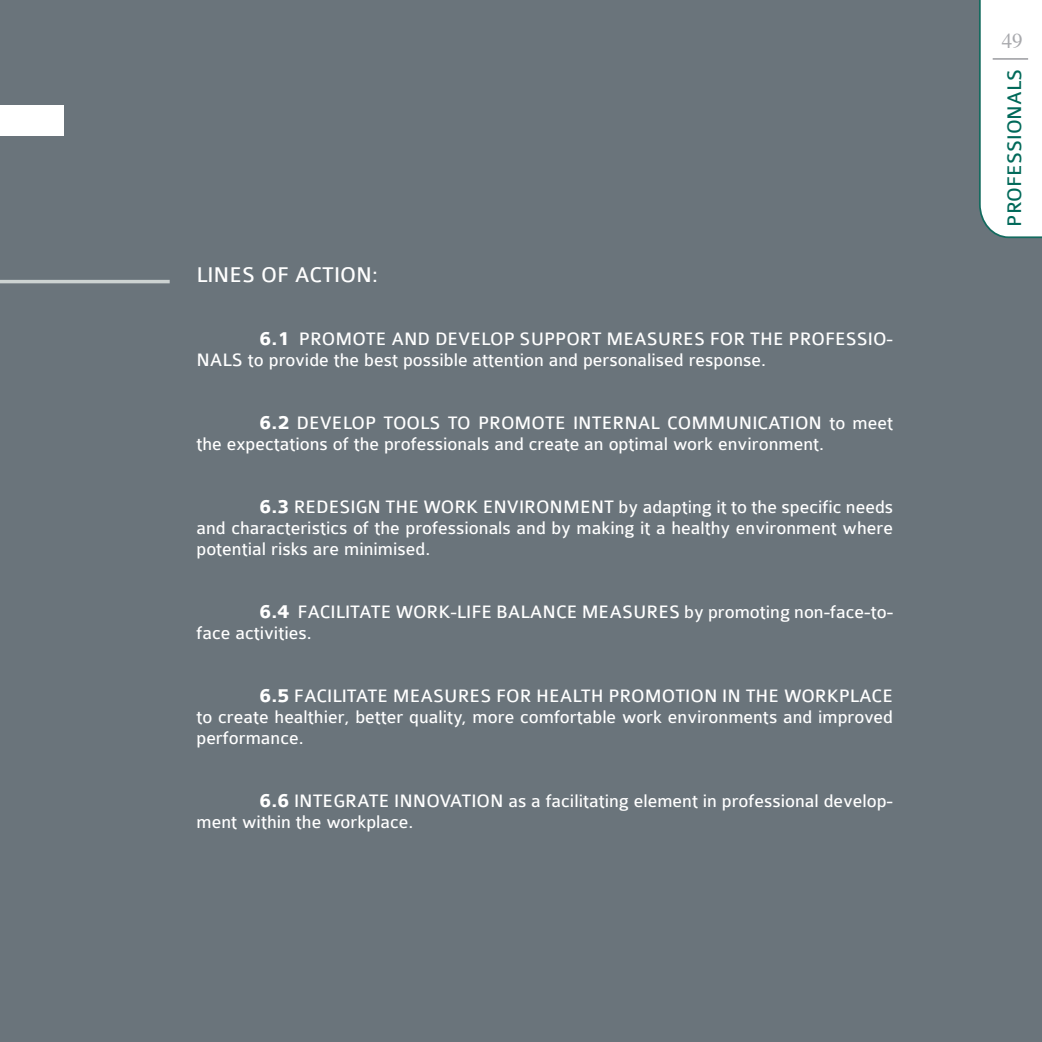
<style>
.page{position:relative;width:1042px;height:1042px;background:#6a747b}
.page>*{position:absolute;margin:0;border:0;box-sizing:border-box;transform-origin:0 0}
.contenidos_en_blanco{font:22.75px "Colaborate";color:#fff}
.t1{font:21px "Colaborate";color:#006959}
.t2{font:21px "Times";color:#a8a9ad}
.contenidos_negro{font:19.25px/21px "Colaborate";color:#fff}
.contenidos_en_blanco-2{font:19.25px/21px "Colaborate";color:#fff}
.s1{font-weight:700;font-size:21px}
</style>
<div class="page">
<svg style="left:979px;top:0;width:63px;height:239px;background:#f0f4f4"></svg>
<hr style="left:992px;top:58px;width:36px;height:2px;background:#a8a9ad">
<div style="left:0;top:105px;width:63px;height:31px;background:#fff"></div>
<hr style="left:0;top:280px;width:170px;height:3px;background:#ccd2d1">
<p class="contenidos_en_blanco" style="left:196px;top:263px;width:183px">LINES OF ACTION:</p>
<p class="contenidos_en_blanco-2" style="left:196px;top:329px;width:698px;text-indent:63px"><span class="s1">6.1</span> PROMOTE AND DEVELOP SUPPORT MEASURES FOR THE PROFESSIO-<br>NALS to provide the best possible attention and personalised response.</p>
<p class="contenidos_negro" style="left:196px;top:413px;width:698px;text-indent:63px"><span class="s1">6.2</span> DEVELOP TOOLS TO PROMOTE INTERNAL COMMUNICATION to meet the expectations of the professionals and create an optimal work environment.</p>
<p class="contenidos_negro" style="left:196px;top:497px;width:698px;text-align:justify;text-indent:63px"><span class="s1">6.3</span> REDESIGN THE WORK ENVIRONMENT by adapting it to the specific needs and characteristics of the professionals and by making it a healthy environment where potential risks are minimised.</p>
<p class="contenidos_negro" style="left:196px;top:602px;width:698px;text-indent:63px"><span class="s1">6.4</span> FACILITATE WORK-LIFE BALANCE MEASURES by promoting non-face-to&shy;face activities.</p>
<p class="contenidos_negro" style="left:196px;top:686px;width:698px;text-align:justify;text-indent:63px"><span class="s1">6.5</span> FACILITATE MEASURES FOR HEALTH PROMOTION IN THE WORKPLACE to create healthier, better quality, more comfortable work environments and improved performance.</p>
<p class="contenidos_negro" style="left:196px;top:791px;width:698px;text-indent:63px"><span class="s1">6.6</span> INTEGRATE INNOVATION as a facilitating element in professional develop&shy;ment within the workplace.</p>
<p class="t2" style="left:1001px;top:21px;width:22px">49</p>
<p class="t1" style="left:1003px;top:227px;width:159px;rotate:-90deg">PROFESSIONALS</p>
</div>
